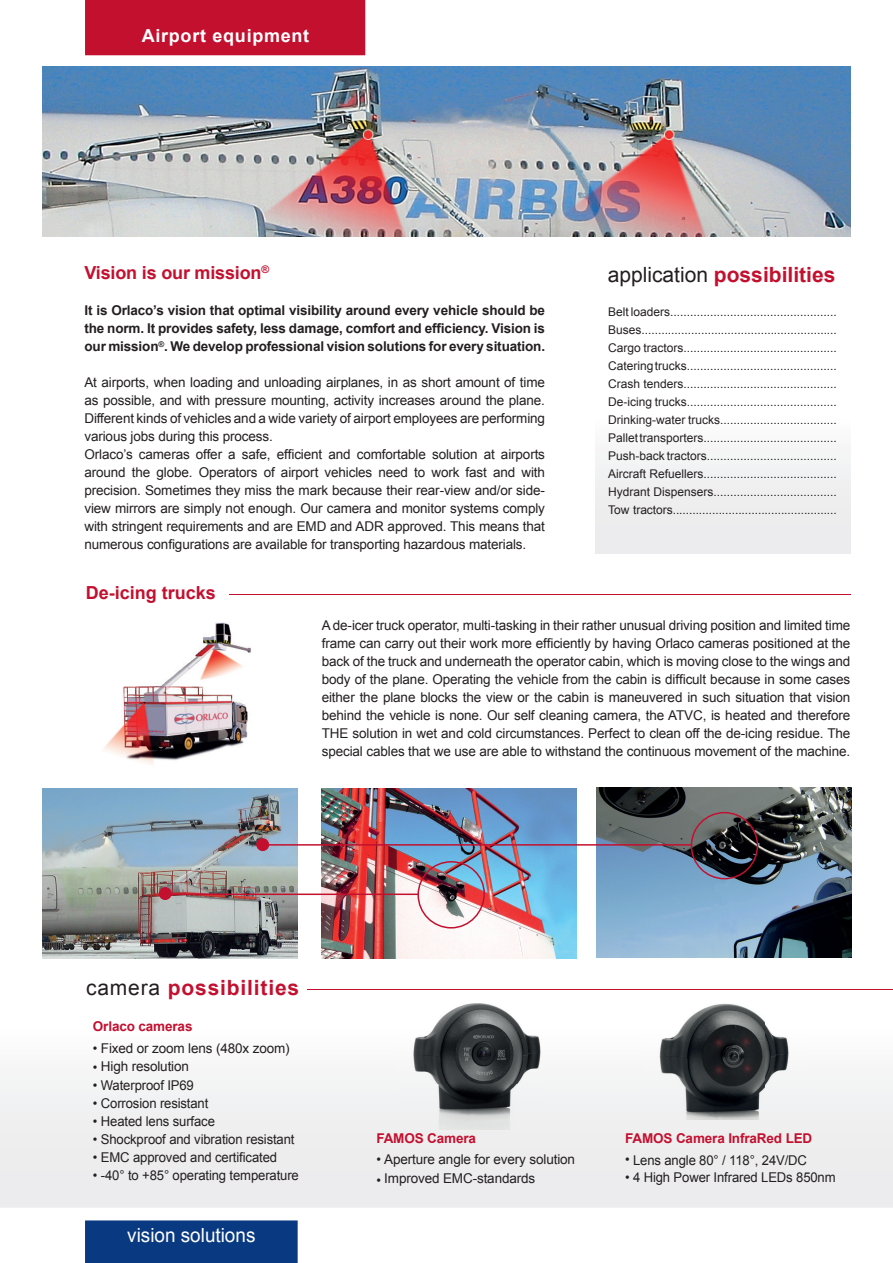
<style>
.page{position:relative;width:893px;height:1263px;background:#fff}
.page>*{position:absolute;margin:0;border:0;box-sizing:border-box;transform-origin:0 0}
.t1{font:700 21px "Arial";color:#c3102f}
.t2{font:700 21px "Arial";letter-spacing:.04em;color:#c3102f}
.t3{font:19.5px "Arial";color:#fff}
.t4{font:700 18px "Arial";letter-spacing:-.01em;color:#c3102f}
.t5{font:700 18px "Arial";letter-spacing:.04em;color:#fff}
.t6{font:13.5px/18px "Arial";letter-spacing:-.01em;color:#231f20}
.t7{font:700 13.5px/18px "Arial";letter-spacing:-.01em;color:#231f20;text-align:justify}
.t8{font:700 13.5px "Arial";letter-spacing:-.01em;color:#c3102f}
.t9{font:12px/18px "Arial";color:#231f20;text-align:justify}
.s1{font-weight:400;color:#231f20}
</style>
<div class="page">
<div style="left:85px;top:0;width:280px;height:55px;background:#c3102f"></div>
<div style="left:0;top:1076px;width:893px;height:132px;background:#ededee"></div>
<div style="left:596px;top:388px;width:255px;height:166px;background:linear-gradient(to right,#f4f4f5,#f4f4f5)"></div>
<div style="left:85px;top:1220px;width:213px;height:43px;background:#083981"></div>
<hr style="left:308px;top:989px;width:585px;height:1px;background:#c3102f">
<hr style="left:230px;top:595px;width:620px;height:1px;background:#c3102f">
<img style="left:43px;top:67px;width:807px;height:170px">
<img style="left:397px;top:1003px;width:146px;height:126px">
<img style="left:644px;top:1003px;width:163px;height:116px">
<img style="left:596px;top:787px;width:255px;height:170px">
<img style="left:321px;top:788px;width:255px;height:170px">
<div style="left:417px;top:861px;width:68px;height:67px;border:2px solid #c3102f;border-radius:50%"></div>
<div style="left:691px;top:812px;width:67px;height:67px;border:2px solid #c3102f;border-radius:50%"></div>
<img style="left:43px;top:788px;width:255px;height:170px">
<div style="left:257px;top:839px;width:12px;height:11px;background:#c3102f;border-radius:50%"></div>
<div style="left:257px;top:838px;width:12px;height:13px;border:1px solid #c3102f;border-radius:50%"></div>
<div style="left:159px;top:888px;width:12px;height:11px;background:#c3102f;border-radius:50%"></div>
<div style="left:159px;top:887px;width:12px;height:13px;border:1px solid #c3102f;border-radius:50%"></div>
<hr style="left:169px;top:893px;width:249px;height:2px;background:#c3102f">
<hr style="left:267px;top:844px;width:425px;height:2px;background:#c3102f">
<img style="left:103px;top:622px;width:148px;height:143px">
<h3 class="t5" style="left:142px;top:23px;width:169px">Airport equipment</h3>
<h3 class="t4" style="left:84px;top:260px;width:186px">Vision is our mission<sup>®</sup></h3>
<p class="t7" style="left:84px;top:302px;width:462px">It is Orlaco’s vision that optimal visibility around every vehicle should be the norm. It provides safety, less damage, comfort and efficiency. Vision is our mission<sup>®</sup>. We develop professional vision solutions for every situation.</p>
<p class="t6" style="left:84px;top:373px;width:462px">At airports, when loading and unloading airplanes, in as short amount of time as possible, and with pressure mounting, activity increases around the plane.<br>Different kinds of vehicles and a wide variety of airport employees are performing various jobs during this process.<br>Orlaco’s cameras offer a safe, efficient and comfortable solution at airports around the globe. Operators of airport vehicles need to work fast and with precision. Sometimes they miss the mark because their rear-view and/or side&shy;view mirrors are simply not enough. Our camera and monitor systems comply with stringent requirements and are EMD and ADR approved. This means that numerous configurations are available for transporting hazardous materials.</p>
<h3 class="t4" style="left:86px;top:581px;width:132px">De-icing trucks</h3>
<h1 class="t1" style="left:608px;top:260px;width:229px"><span class="s1">application</span> possibilities</h1>
<p class="t9" style="left:608px;top:303px;width:230px">Belt loaders..................................................<br>Buses...........................................................<br>Cargo tractors..............................................<br>Catering trucks.............................................<br>Crash tenders..............................................<br>De-icing trucks.............................................<br>Drinking-water trucks...................................<br>Pallet transporters........................................<br>Push-back tractors.......................................<br>Aircraft Refuellers........................................<br>Hydrant Dispensers.....................................<br>Tow tractors..................................................</p>
<p class="t6" style="left:322px;top:617px;width:530px;text-align:justify">A de-icer truck operator, multi-tasking in their rather unusual driving position and limited time frame can carry out their work more efficiently by having Orlaco cameras positioned at the back of the truck and underneath the operator cabin, which is moving close to the wings and body of the plane. Operating the vehicle from the cabin is difficult because in some cases either the plane blocks the view or the cabin is maneuvered in such situation that vision behind the vehicle is none. Our self cleaning camera, the ATVC, is heated and therefore THE solution in wet and cold circumstances. Perfect to clean off the de-icing residue. The special cables that we use are able to withstand the continuous movement of the machine.</p>
<h1 class="t2" style="left:86px;top:973px;width:215px"><span class="s1">camera</span> possibilities</h1>
<p class="t8" style="left:93px;top:1017px;width:101px">Orlaco cameras</p>
<p class="t6" style="left:93px;top:1039px;width:198px">• Fixed or zoom lens (480x zoom)</p>
<p class="t6" style="left:93px;top:1057px;width:98px">• High resolution</p>
<p class="t6" style="left:93px;top:1076px;width:102px">• Waterproof IP69</p>
<p class="t6" style="left:93px;top:1094px;width:117px">• Corrosion resistant</p>
<p class="t6" style="left:93px;top:1112px;width:124px">• Heated lens surface</p>
<p class="t6" style="left:93px;top:1130px;width:203px">• Shockproof and vibration resistant</p>
<p class="t6" style="left:93px;top:1148px;width:186px">• EMC approved and certificated</p>
<p class="t6" style="left:93px;top:1166px;width:207px">• -40° to +85° operating temperature</p>
<h2 class="t3" style="left:127px;top:1222px;width:130px">vision solutions</h2>
<p class="t8" style="left:376px;top:1128px;width:101px">FAMOS Camera</p>
<p class="t6" style="left:376px;top:1150px;width:200px">• Aperture angle for every solution</p>
<p class="t6" style="left:376px;top:1170px;width:160px">• Improved EMC-standards</p>
<p class="t8" style="left:625px;top:1128px;width:189px">FAMOS Camera InfraRed LED</p>
<p class="t6" style="left:625px;top:1152px;width:183px">• Lens angle 80° / 118°, 24V/DC</p>
<p class="t6" style="left:625px;top:1168px;width:212px">• 4 High Power Infrared LEDs 850nm</p>
</div>
